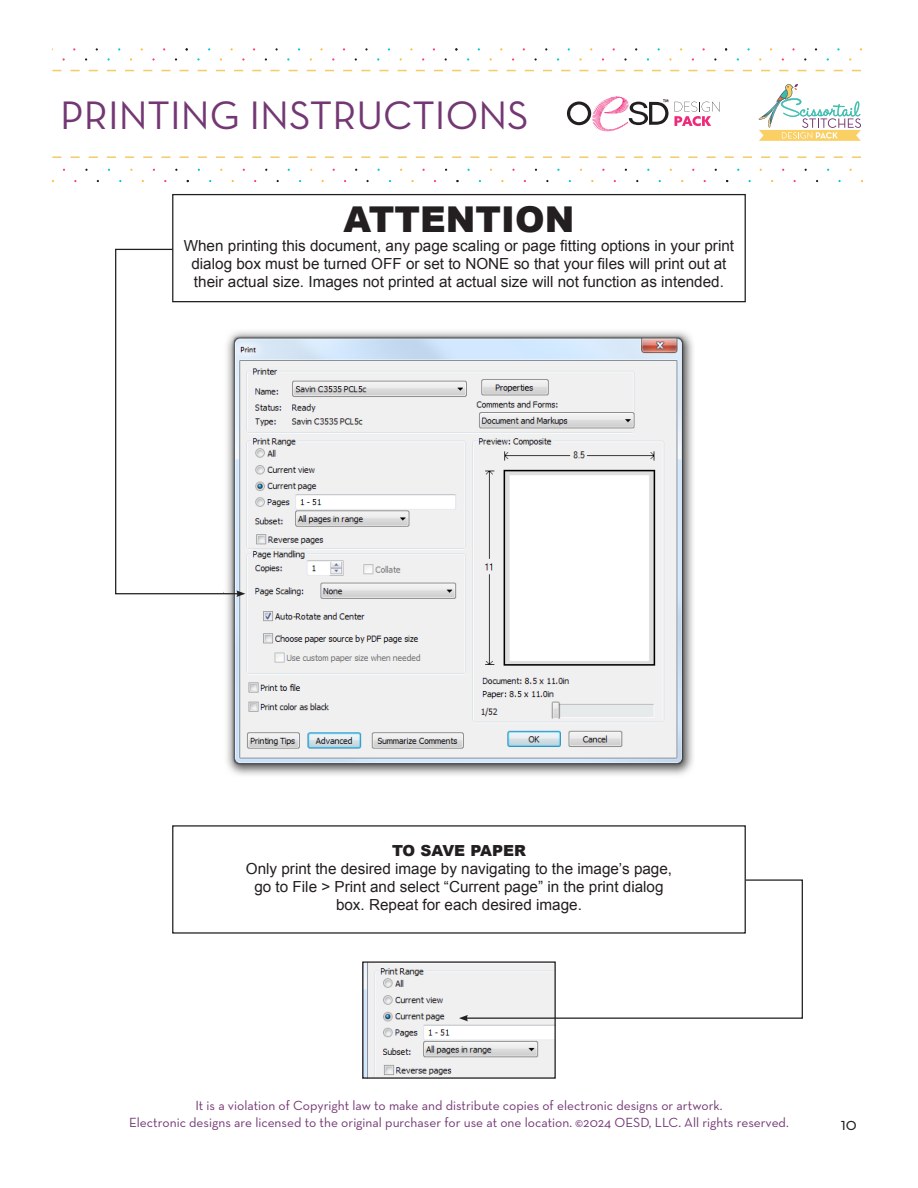
<style>
.page{position:relative;width:918px;height:1188px;background:#fff}
.page>*{position:absolute;margin:0;border:0;box-sizing:border-box;transform-origin:0 0}
.t1{font:40.5px "Neutra Text";color:#733873}
.t2{font:900 35.55px "Arial";color:#231f20}
.t3{font:18px "Neutra Text";color:#231f20}
.t4{font:15.3px/18.3px "Arial";color:#231f20;text-align:center}
.t5{font:13.5px "Neutra Text";color:#733873}
.s1{font-weight:900}
</style>
<div class="page">
<img style="left:226px;top:331px;width:467px;height:444px">
<img style="left:364px;top:963px;width:190px;height:114px">
<div style="left:362px;top:961px;width:194px;height:118px;border:1px solid #231f20"></div>
<svg style="left:115px;top:248px;width:125px;height:347px"></svg>
<svg style="left:236px;top:590px;width:9px;height:7px"></svg>
<svg style="left:465px;top:879px;width:338px;height:140px"></svg>
<svg style="left:459px;top:1015px;width:9px;height:6px"></svg>
<div style="left:172px;top:194px;width:574px;height:108px;border:1px solid #231f20"></div>
<svg style="left:52px;top:70px;width:809px;height:2px"></svg>
<svg style="left:52px;top:156px;width:809px;height:2px"></svg>
<svg style="left:759px;top:84px;width:102px;height:57px"></svg>
<svg style="left:567px;top:96px;width:153px;height:36px"></svg>
<p class="t1" style="left:60px;top:90px;width:470px">PRINTING INSTRUCTIONS</p>
<p class="t2" style="left:344px;top:194px;width:232px">ATTENTION</p>
<p class="t4" style="left:184px;top:236px;width:552px">When printing this document, any page scaling or page fitting options in your print dialog box must be turned OFF or set to NONE so that your files will print out at their actual size. Images not printed at actual size will not function as intended.</p>
<p class="t4" style="left:246px;top:841px;width:428px"><span class="s1">TO SAVE PAPER<br></span>Only print the desired image by navigating to the image’s page, go to File &gt; Print and select “Current page” in the print dialog box. Repeat for each desired image.</p>
<p class="t5" style="left:195px;top:1098px;width:529px">It is a violation of Copyright law to make and distribute copies of electronic designs or artwork.</p>
<p class="t5" style="left:129px;top:1114px;width:661px">Electronic designs are licensed to the original purchaser for use at one location. ©2024 OESD, LLC. All rights reserved.</p>
<p class="t3" style="left:841px;top:1113px;width:18px">10</p>
</div>
